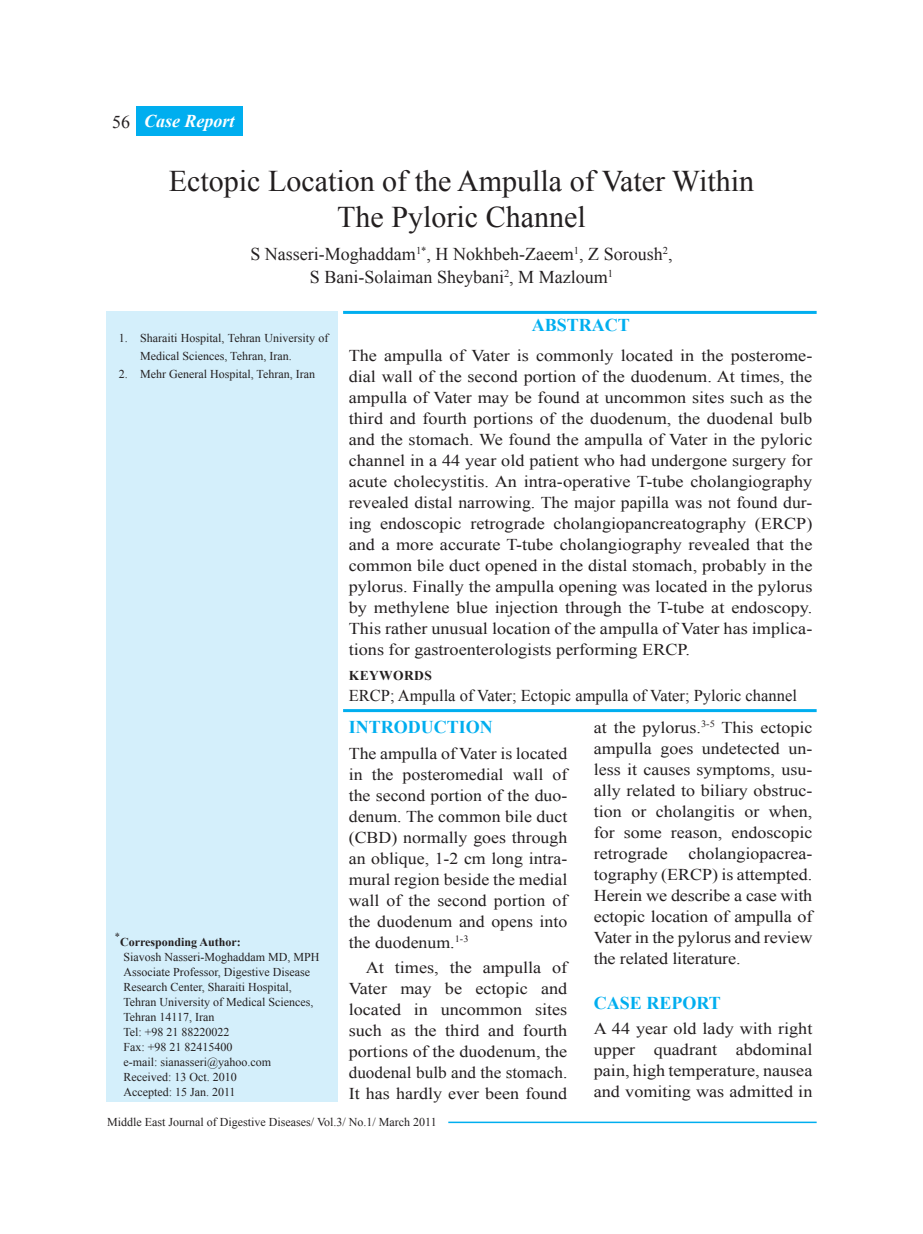
<style>
.page{position:relative;width:923px;height:1234px;background:#fff}
.page>*{position:absolute;margin:0;border:0;box-sizing:border-box;transform-origin:0 0}
.t1{font:30px "Times New Roman";color:#231f20}
.t2{font:18px "Times New Roman";color:#231f20}
.t3{font:700 18px "Times New Roman";color:#00aeef}
.t4{font:italic 700 18px "Times New Roman";color:#fff}
.t5{font:16.5px/21px "Times New Roman";color:#231f20;text-align:justify;scale:1.1 1}
.t6{font:16.5px/21px "Times New Roman";color:#231f20;text-align:justify;scale:1.09 1}
.t7{font:16.5px/21px "Times New Roman";color:#231f20;text-align:justify;scale:1.08 1}
.t8{font:16.5px "Times New Roman";color:#231f20}
.t9{font:700 13.5px "Times New Roman";letter-spacing:.03em;color:#231f20}
.t10{font:12px/15px "Times New Roman";color:#231f20}
.t11{font:700 12px "Times New Roman";color:#231f20}
.t12{font:10.5px "Times New Roman";color:#231f20}
</style>
<div class="page">
<div style="left:136px;top:106px;width:106px;height:30px;background:#00aeef"></div>
<hr style="left:448px;top:1121px;width:368px;height:1px;background:#00aeef">
<hr style="left:343px;top:311px;width:473px;height:3px;background:#00aeef">
<div style="left:106px;top:310px;width:231px;height:791px;background:#d4effb"></div>
<hr style="left:343px;top:709px;width:473px;height:3px;background:#00aeef">
<p class="t2" style="left:112px;top:109px;width:19px">56</p>
<p class="t4" style="left:144px;top:109px;width:92px">Case Report</p>
<p class="t10" style="left:119px;top:330px;width:10px">1.</p>
<p class="t10" style="left:119px;top:366px;width:10px">2.</p>
<p class="t1" style="left:169px;top:161px;width:587px">Ectopic Location of the Ampulla of Vater Within</p>
<p class="t1" style="left:337px;top:197px;width:250px">The Pyloric Channel</p>
<p class="t2" style="left:250px;top:242px;width:423px">S Nasseri-Moghaddam<sup>1*</sup>, H Nokhbeh-Zaeem<sup>1</sup>, Z Soroush<sup>2</sup>,</p>
<p class="t2" style="left:310px;top:265px;width:304px">S Bani-Solaiman Sheybani<sup>2</sup>, M Mazloum<sup>1</sup></p>
<p class="t10" style="left:140px;top:329px;width:190px;line-height:18px">Sharaiti Hospital, Tehran University of<br>Medical Sciences, Tehran, Iran.</p>
<p class="t10" style="left:140px;top:366px;width:176px">Mehr General Hospital, Tehran, Iran</p>
<p class="t3" style="left:532px;top:313px;width:100px">ABSTRACT</p>
<p class="t5" style="left:349px;top:344px;width:423px">The ampulla of Vater is commonly located in the posterome&shy;dial wall of the second portion of the duodenum. At times, the ampulla of Vater may be found at uncommon sites such as the third and fourth portions of the duodenum, the duodenal bulb and the stomach. We found the ampulla of Vater in the pyloric channel in a 44 year old patient who had undergone surgery for acute cholecystitis. An intra-operative T-tube cholangiography revealed distal narrowing. The major papilla was not found dur&shy;ing endoscopic retrograde cholangiopancreatography (ERCP) and a more accurate T-tube cholangiography revealed that the common bile duct opened in the distal stomach, probably in the pylorus. Finally the ampulla opening was located in the pylorus by methylene blue injection through the T-tube at endoscopy.<br>This rather unusual location of the ampulla of Vater has implica&shy;tions for gastroenterologists performing ERCP.</p>
<p class="t9" style="left:349px;top:666px;width:85px">KEYWORDS</p>
<p class="t8" style="left:349px;top:684px;width:450px">ERCP; Ampulla of Vater; Ectopic ampulla of Vater; Pyloric channel</p>
<p class="t12" style="left:115px;top:929px;width:7px">*</p>
<p class="t11" style="left:120px;top:933px;width:122px">CORRESPONDING AUTHOR:</p>
<p class="t10" style="left:123px;top:948px;width:197px">Siavosh Nasseri-Moghaddam MD, MPH</p>
<p class="t10" style="left:123px;top:963px;width:192px">Associate Professor, Digestive Disease Research Center, Sharaiti Hospital, Tehran University of Medical Sciences, Tehran 14117, Iran</p>
<p class="t10" style="left:123px;top:1023px;width:108px">Tel: +98 21 88220022</p>
<p class="t10" style="left:123px;top:1038px;width:111px">Fax: +98 21 82415400</p>
<p class="t10" style="left:123px;top:1053px;width:149px">e-mail: sianasseri@yahoo.com</p>
<p class="t10" style="left:123px;top:1068px;width:115px">Received: 13 Oct. 2010</p>
<p class="t10" style="left:123px;top:1083px;width:114px">Accepted: 15 Jan. 2011</p>
<p class="t3" style="left:349px;top:714px;width:146px">INTRODUCTION</p>
<p class="t7" style="left:349px;top:742px;width:204px">The ampulla of Vater is located in the posteromedial wall of the second portion of the duo&shy;denum. The common bile duct (CBD) normally goes through an oblique, 1-2 cm long intra&shy;mural region beside the medial wall of the second portion of the duodenum and opens into the duodenum.<sup>1-3</sup></p>
<p class="t5" style="left:349px;top:956px;width:200px;text-indent:17px">At times, the ampulla of Vater may be ectopic and located in uncommon sites such as the third and fourth portions of the duodenum, the duodenal bulb and the stomach.<br>It has hardly ever been found</p>
<p class="t10" style="left:107px;top:1114px;width:331px">Middle East Journal of Digestive Diseases/ Vol.3/ No.1/ March 2011</p>
<p class="t6" style="left:594px;top:716px;width:202px">at the pylorus.<sup>3-5</sup> This ectopic ampulla goes undetected un&shy;less it causes symptoms, usu&shy;ally related to biliary obstruc&shy;tion or cholangitis or when, for some reason, endoscopic retrograde</p>
<p class="t6" style="left:594px;top:842px;width:202px;text-indent:95px">cholangiopacrea&shy;tography (ERCP) is attempted.<br>Herein we describe a case with ectopic location of ampulla of Vater in the pylorus and review the related literature.</p>
<p class="t3" style="left:594px;top:990px;width:128px">CASE REPORT</p>
<p class="t5" style="left:594px;top:1017px;width:200px">A 44 year old lady with right upper quadrant abdominal pain, high temperature, nausea and vomiting was admitted in</p>
</div>
